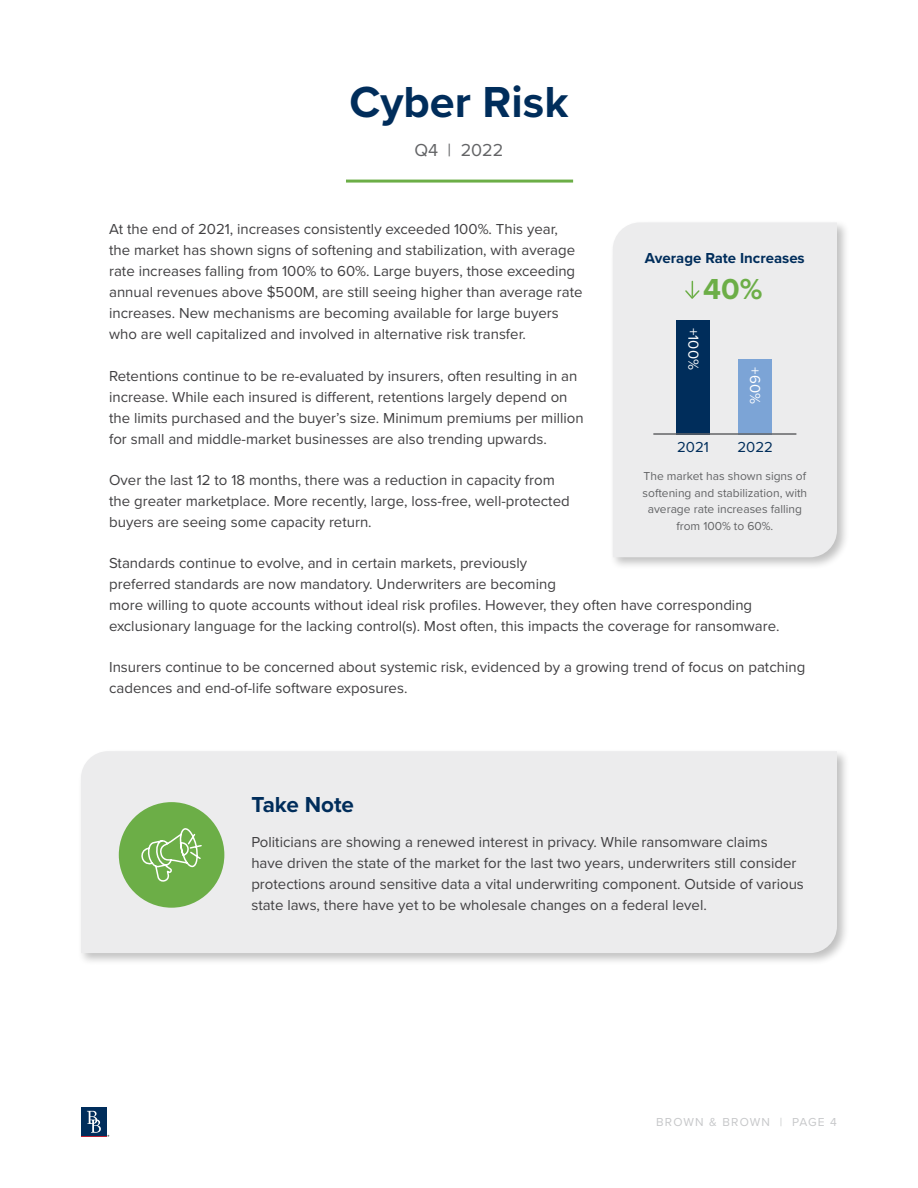
<style>
.page{position:relative;width:918px;height:1188px;background:#fff}
.page>*{position:absolute;margin:0;border:0;box-sizing:border-box;transform-origin:0 0}
.t1{font:700 45px "Proxima Nova";color:#002d5b}
.t2{font:700 30px "Proxima Nova";color:#6cae47}
.t3{font:700 22.5px "Proxima Nova";color:#002d5b}
.t4{font:18px "Proxima Nova";color:#636466}
.t5{font:15px/21px "Proxima Nova";color:#414042}
.t6{font:700 15px "Proxima Nova";color:#002d5b}
.t7{font:15px "Proxima Nova";color:#fff}
.t8{font:15px "Proxima Nova";color:#002d5b}
.t9{font:12px/16.5px "Proxima Nova";color:#636466;text-align:center}
.t10{font:12px "Proxima Nova";letter-spacing:.1em;color:#c7c8ca}
</style>
<div class="page">
<hr style="left:347px;top:180px;width:225px;height:3px;background:#6cae47">
<div style="left:78px;top:748px;width:772px;height:218px;background:#000;opacity:.25"></div>
<div style="left:81px;top:751px;width:756px;height:202px;background:#ececed"></div>
<div style="left:609px;top:219px;width:241px;height:352px;background:#000;opacity:.25"></div>
<div style="left:613px;top:222px;width:224px;height:335px;background:#ececed"></div>
<div style="left:676px;top:320px;width:34px;height:114px;background:#002d5b"></div>
<div style="left:738px;top:359px;width:34px;height:75px;background:#7ca4d6"></div>
<hr style="left:653px;top:433px;width:143px;height:2px;background:#636466">
<svg style="left:684px;top:281px;width:17px;height:19px"></svg>
<div style="left:119px;top:802px;width:105px;height:106px;background:#6cae47;border-radius:50%"></div>
<svg style="left:141px;top:828px;width:61px;height:54px"></svg>
<div style="left:81px;top:1108px;width:26px;height:28px;background:#002d5b"></div>
<svg style="left:81px;top:1111px;width:28px;height:26px"></svg>
<h1 class="t1" style="left:350px;top:68px;width:220px">Cyber Risk</h1>
<p class="t4" style="left:415px;top:137px;width:90px">Q4 | 2022</p>
<p class="t5" style="left:109px;top:218px;width:475px">At the end of 2021, increases consistently exceeded 100%. This year, the market has shown signs of softening and stabilization, with average rate increases falling from 100% to 60%. Large buyers, those exceeding annual revenues above $500M, are still seeing higher than average rate increases. New mechanisms are becoming available for large buyers who are well capitalized and involved in alternative risk transfer.</p>
<p class="t5" style="left:109px;top:364px;width:476px">Retentions continue to be re-evaluated by insurers, often resulting in an increase. While each insured is different, retentions largely depend on the limits purchased and the buyer’s size. Minimum premiums per million for small and middle-market businesses are also trending upwards.</p>
<p class="t5" style="left:109px;top:469px;width:462px">Over the last 12 to 18 months, there was a reduction in capacity from the greater marketplace. More recently, large, loss-free, well-protected buyers are seeing some capacity return.</p>
<p class="t5" style="left:109px;top:552px;width:672px">Standards continue to evolve, and in certain markets, previously<br>preferred standards are now mandatory. Underwriters are becoming<br>more willing to quote accounts without ideal risk profiles. However, they often have corresponding exclusionary language for the lacking control(s). Most often, this impacts the coverage for ransomware.</p>
<p class="t5" style="left:109px;top:656px;width:698px">Insurers continue to be concerned about systemic risk, evidenced by a growing trend of focus on patching cadences and end-of-life software exposures.</p>
<p class="t6" style="left:645px;top:246px;width:161px">Average Rate Increases</p>
<h2 class="t2" style="left:703px;top:266px;width:61px">40%</h2>
<p class="t7" style="left:705px;top:328px;width:43px;rotate:90deg">+100%</p>
<p class="t7" style="left:766px;top:367px;width:38px;rotate:90deg">+60%</p>
<p class="t8" style="left:677px;top:436px;width:33px">2021</p>
<p class="t8" style="left:737px;top:436px;width:37px">2022</p>
<p class="t9" style="left:643px;top:467px;width:166px">The market has shown signs of softening and stabilization, with average rate increases falling from 100% to 60%.</p>
<h3 class="t3" style="left:251px;top:788px;width:104px">Take Note</h3>
<p class="t5" style="left:251px;top:831px;width:554px">Politicians are showing a renewed interest in privacy. While ransomware claims<br>have driven the state of the market for the last two years, underwriters still consider protections around sensitive data a vital underwriting component. Outside of various state laws, there have yet to be wholesale changes on a federal level.</p>
<p class="t10" style="left:656px;top:1113px;width:182px">BROWN &amp; BROWN | PAGE 4</p>
</div>
